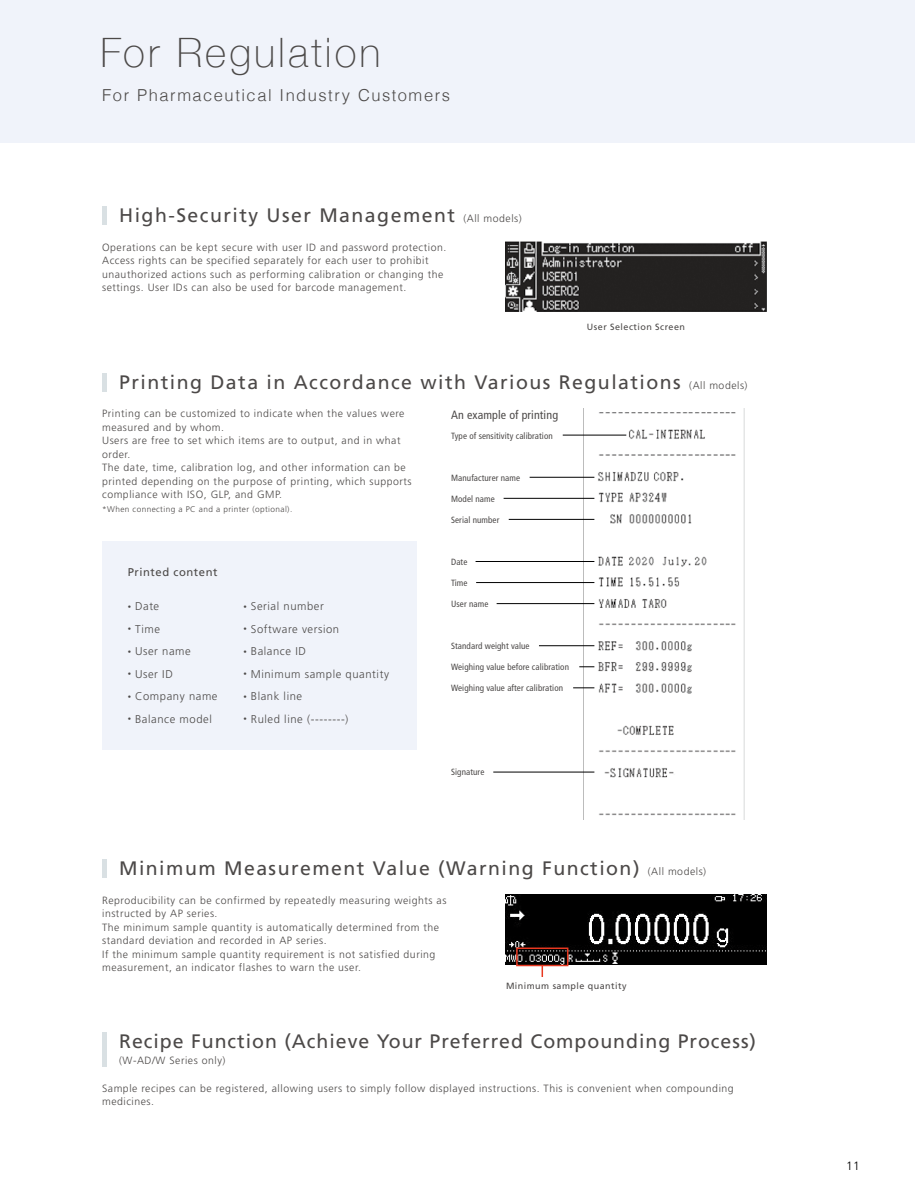
<style>
.page{position:relative;width:915px;height:1191px;background:#fff}
.page>*{position:absolute;margin:0;border:0;box-sizing:border-box;transform-origin:0 0}
.t1{font:100 40.5px "Helvetica Neue";letter-spacing:.075em;color:#4c4948}
.t2{font:19.5px "Frutiger LT Std";letter-spacing:.075em;color:#4c4948}
.t3{font:19.5px "Frutiger LT Std";letter-spacing:.05em;color:#4c4948}
.t4{font:300 16.5px "Helvetica";letter-spacing:.09em;color:#4c4948}
.t5{font:condensed 12px "Frutiger LT Std";letter-spacing:.01em;color:#4c4948}
.t6{font:300 12px "Frutiger LT Std";color:#000}
.t7{font:300 11.25px "Frutiger LT Std";letter-spacing:.05em;color:#4c4948}
.t8{font:11.25px "Frutiger LT Std";letter-spacing:.05em;color:#4c4948}
.t9{font:300 10.5px/13.5px "Frutiger LT Std";letter-spacing:.05em;color:#4c4948}
.t10{font:condensed 9px "Frutiger LT Std";letter-spacing:.01em;color:#4c4948}
.t11{font:9px "Frutiger LT Std";letter-spacing:.05em;color:#4c4948}
.t12{font:300 8.25px "Frutiger LT Std";letter-spacing:.05em;color:#4c4948}
.s1{font-weight:300;font-size:10.5px}
.s2{font-size:6.75px}
</style>
<div class="page">
<div style="left:0;top:0;width:914px;height:142px;background:#f0f3fa"></div>
<img style="left:505px;top:895px;width:260px;height:69px">
<img style="left:505px;top:242px;width:260px;height:69px">
<img style="left:583px;top:409px;width:161px;height:410px">
<hr style="left:102px;top:207px;width:4px;height:18px;background:#d9e0e3">
<hr style="left:102px;top:860px;width:4px;height:18px;background:#d9e0e3">
<div style="left:516px;top:947px;width:52px;height:19px;border:2px solid #e83820"></div>
<svg style="left:541px;top:965px;width:2px;height:12px"></svg>
<hr style="left:102px;top:1032px;width:4px;height:34px;background:#d9e0e3">
<hr style="left:102px;top:373px;width:4px;height:18px;background:#d9e0e3">
<hr style="left:562px;top:435px;width:64px;height:1px;background:#000">
<hr style="left:529px;top:477px;width:65px;height:1px;background:#000">
<hr style="left:503px;top:498px;width:91px;height:1px;background:#000">
<hr style="left:508px;top:519px;width:86px;height:1px;background:#000">
<hr style="left:475px;top:561px;width:119px;height:1px;background:#000">
<hr style="left:476px;top:582px;width:118px;height:1px;background:#000">
<hr style="left:496px;top:603px;width:98px;height:1px;background:#000">
<hr style="left:538px;top:645px;width:56px;height:1px;background:#000">
<svg style="left:579px;top:666px;width:15px;height:1px"></svg>
<svg style="left:573px;top:687px;width:21px;height:1px"></svg>
<hr style="left:493px;top:772px;width:101px;height:1px;background:#000">
<div style="left:102px;top:541px;width:315px;height:208px;background:#f0f3fa"></div>
<h1 class="t1" style="left:100px;top:22px;width:281px">For Regulation</h1>
<h3 class="t4" style="left:102px;top:81px;width:349px">For Pharmaceutical Industry Customers</h3>
<h2 class="t2" style="left:119px;top:204px;width:404px">High-Security User Management <span class="s1">(All models)</span></h2>
<p class="t9" style="left:102px;top:240px;width:345px">Operations can be kept secure with user ID and password protection.<br>Access rights can be specified separately for each user to prohibit unauthorized actions such as performing calibration or changing the settings. User IDs can also be used for barcode management.</p>
<p class="t11" style="left:586px;top:322px;width:100px">User Selection Screen</p>
<h2 class="t2" style="left:119px;top:371px;width:629px">Printing Data in Accordance with Various Regulations <span class="s1">(All models)</span></h2>
<p class="t5" style="left:451px;top:408px;width:108px">An example of printing</p>
<p class="t10" style="left:451px;top:430px;width:103px">Type of sensitivity calibration</p>
<p class="t10" style="left:451px;top:472px;width:70px">Manufacturer name</p>
<p class="t10" style="left:451px;top:493px;width:45px">Model name</p>
<p class="t10" style="left:451px;top:514px;width:50px">Serial number</p>
<p class="t10" style="left:451px;top:556px;width:18px">Date</p>
<p class="t10" style="left:451px;top:577px;width:18px">Time</p>
<p class="t10" style="left:451px;top:598px;width:39px">User name</p>
<p class="t10" style="left:451px;top:640px;width:80px">Standard weight value</p>
<p class="t10" style="left:451px;top:661px;width:119px">Weighing value before calibration</p>
<p class="t10" style="left:451px;top:682px;width:113px">Weighing value after calibration</p>
<p class="t9" style="left:102px;top:407px;width:311px">Printing can be customized to indicate when the values were measured and by whom.<br>Users are free to set which items are to output, and in what order.<br>The date, time, calibration log, and other information can be printed depending on the purpose of printing, which supports compliance with ISO, GLP, and GMP.</p>
<p class="t12" style="left:102px;top:504px;width:191px">*When connecting a PC and a printer (optional).</p>
<p class="t8" style="left:128px;top:566px;width:91px">Printed content</p>
<p class="t7" style="left:128px;top:600px;width:33px"><span class="s2">•</span> Date</p>
<p class="t7" style="left:128px;top:622px;width:34px"><span class="s2">•</span> Time</p>
<p class="t7" style="left:128px;top:645px;width:65px"><span class="s2">•</span> User name</p>
<p class="t7" style="left:128px;top:667px;width:47px"><span class="s2">•</span> User ID</p>
<p class="t7" style="left:128px;top:690px;width:91px"><span class="s2">•</span> Company name</p>
<p class="t7" style="left:128px;top:712px;width:86px"><span class="s2">•</span> Balance model</p>
<p class="t7" style="left:243px;top:600px;width:82px"><span class="s2">•</span> Serial number</p>
<p class="t7" style="left:243px;top:622px;width:97px"><span class="s2">•</span> Software version</p>
<p class="t7" style="left:243px;top:645px;width:64px"><span class="s2">•</span> Balance ID</p>
<p class="t7" style="left:243px;top:667px;width:147px"><span class="s2">•</span> Minimum sample quantity</p>
<p class="t7" style="left:243px;top:690px;width:60px"><span class="s2">•</span> Blank line</p>
<p class="t7" style="left:243px;top:712px;width:106px"><span class="s2">•</span> Ruled line (--------)</p>
<p class="t10" style="left:451px;top:766px;width:35px">Signature</p>
<h2 class="t2" style="left:119px;top:857px;width:588px">Minimum Measurement Value (Warning Function) <span class="s1">(All models)</span></h2>
<p class="t9" style="left:102px;top:893px;width:346px">Reproducibility can be confirmed by repeatedly measuring weights as instructed by AP series.<br>The minimum sample quantity is automatically determined from the standard deviation and recorded in AP series.<br>If the minimum sample quantity requirement is not satisfied during measurement, an indicator flashes to warn the user.</p>
<p class="t11" style="left:506px;top:980px;width:122px">Minimum sample quantity</p>
<h2 class="t3" style="left:119px;top:1029px;width:638px">Recipe Function (Achieve Your Preferred Compounding Process)</h2>
<p class="t9" style="left:119px;top:1053px;width:108px">(W-AD/W Series only)</p>
<p class="t9" style="left:102px;top:1081px;width:633px">Sample recipes can be registered, allowing users to simply follow displayed instructions. This is convenient when compounding medicines.</p>
<p class="t6" style="left:846px;top:1158px;width:15px">11</p>
</div>
